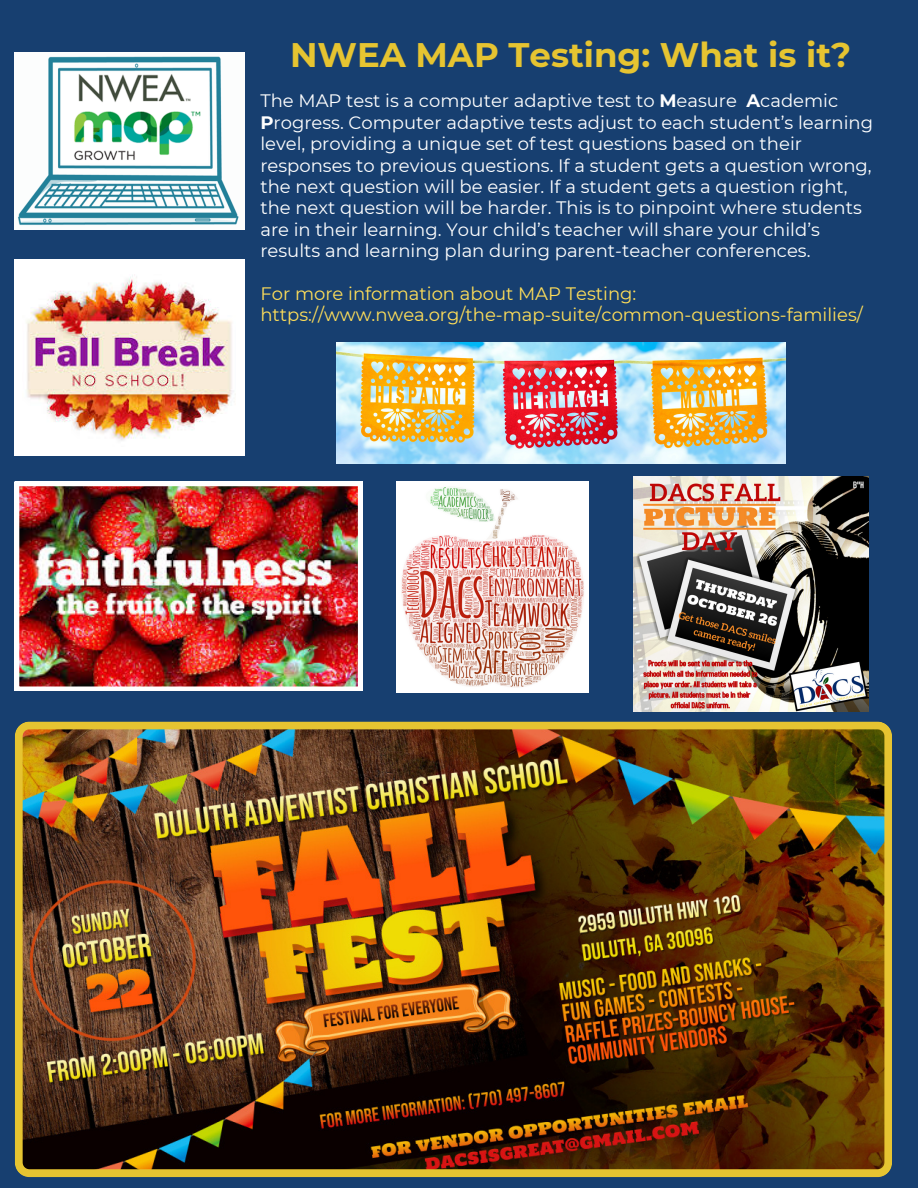
<style>
.page{position:relative;width:918px;height:1188px;background:#173f70}
.page>*{position:absolute;margin:0;border:0;box-sizing:border-box;transform-origin:0 0}
.t1{font:700 34.05px "Montserrat";color:#e6c431}
.t2{font:18px/21.3px "Montserrat";color:#fff}
.t3{font:18px/21.3px "Montserrat";color:#ffde59}
.s1{font-weight:700}
</style>
<div class="page">
<img style="left:15px;top:721px;width:877px;height:456px">
<img style="left:15px;top:260px;width:229px;height:195px">
<img style="left:15px;top:482px;width:347px;height:209px">
<img style="left:633px;top:476px;width:236px;height:235px">
<img style="left:15px;top:53px;width:229px;height:176px">
<img style="left:337px;top:342px;width:448px;height:122px">
<img style="left:396px;top:482px;width:192px;height:210px">
<p class="t1" style="left:290px;top:34px;width:563px">NWEA MAP Testing: What is it?</p>
<p class="t2" style="left:260px;top:90px;width:614px">The MAP test is a computer adaptive test to <span class="s1">M</span>easure <span class="s1">A</span>cademic <span class="s1">P</span>rogress. Computer adaptive tests adjust to each student’s learning level, providing a unique set of test questions based on their responses to previous questions. If a student gets a question wrong, the next question will be easier. If a student gets a question right, the next question will be harder. This is to pinpoint where students are in their learning. Your child’s teacher will share your child’s results and learning plan during parent-teacher conferences.</p>
<p class="t3" style="left:260px;top:283px;width:604px">For more information about MAP Testing: https://www.nwea.org/the-map-suite/common-questions-families/</p>
</div>
